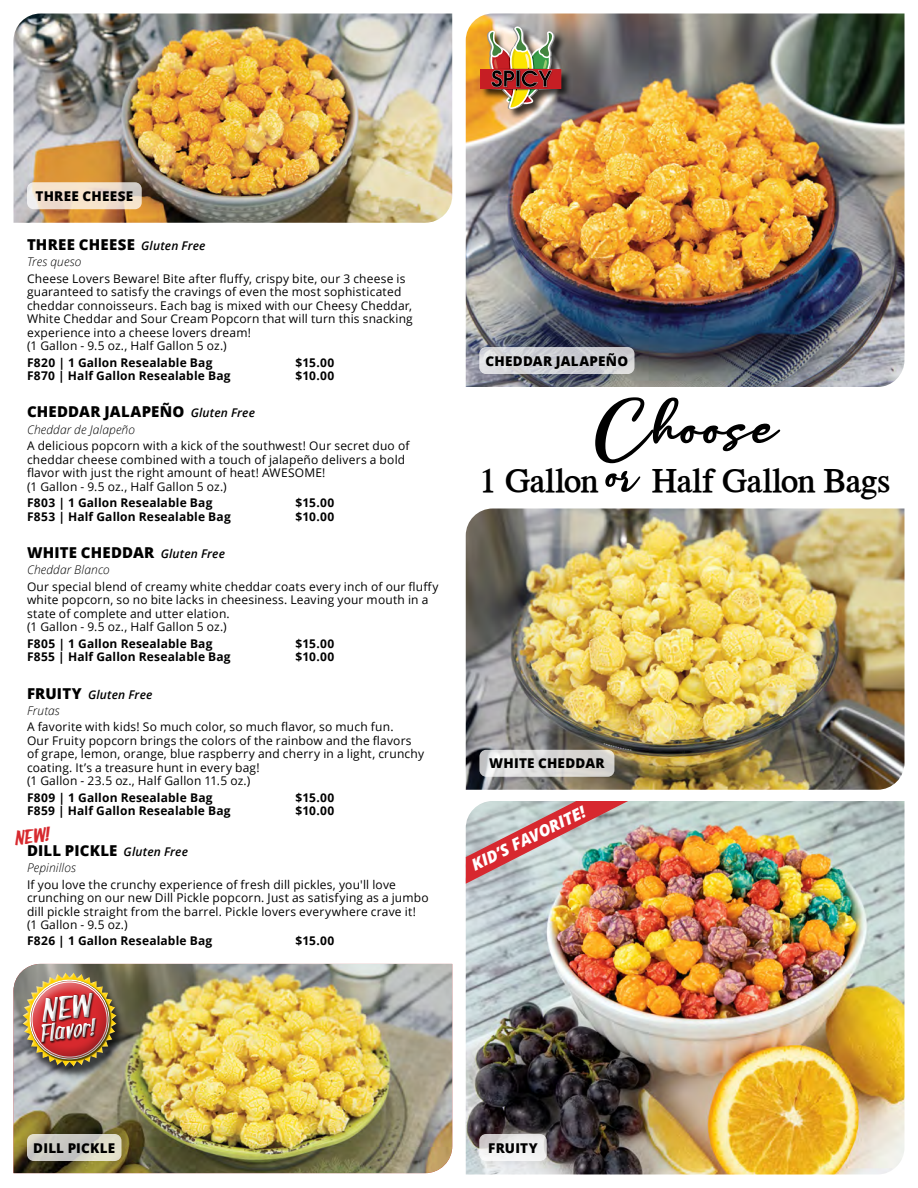
<style>
.page{position:relative;width:918px;height:1188px;background:#fff}
.page>*{position:absolute;margin:0;border:0;box-sizing:border-box;transform-origin:0 0}
.t1{font:57px "valentinevibes";color:#000;scale:1.22 1}
.t2{font:34.2px "LYNN Bold";letter-spacing:-.005em;color:#000}
.t3{font:18.75px "Silver Age Queens";color:#fff}
.t4{font:italic 800 16.05px "Open Sans";color:#fff}
.t5{font:800 15px "Open Sans";letter-spacing:.015em;color:#000}
.t6{font:15px "Silver Age Queens";color:#d7292e}
.t7{font:800 13.5px "Open Sans";letter-spacing:.02em;color:#000}
.t8{font:12px/13.5px "Open Sans";letter-spacing:.015em;color:#000}
.t9{font:700 12px "Open Sans";letter-spacing:.015em;color:#000}
.t10{font:italic 300 12px "Open Sans";letter-spacing:.01em;color:#000}
.t11{font:italic 600 12px/16.4px "Open Sans";letter-spacing:.015em;color:#000}
.s1{font-weight:600;font-style:italic;font-size:12px}
.s2{font-weight:800;font-style:normal;font-size:15px}
.s3{font-weight:300}
.s4{font-family:"valentinevibes";font-size:43.2px}
</style>
<div class="page">
<img style="left:14px;top:14px;width:438px;height:209px">
<svg style="left:27px;top:182px;width:115px;height:27px;background:#eddccb"></svg>
<img style="left:466px;top:801px;width:438px;height:373px">
<svg style="left:479px;top:1134px;width:68px;height:27px;fill:#efefef"></svg>
<img style="left:14px;top:964px;width:438px;height:209px">
<img style="left:466px;top:14px;width:438px;height:373px">
<img style="left:466px;top:508px;width:438px;height:282px">
<img style="left:465px;top:775px;width:164px;height:109px">
<div style="left:480px;top:26px;width:92px;height:94px;background:#000;opacity:.75"></div>
<img style="left:481px;top:26px;width:80px;height:84px">
<svg style="left:479px;top:347px;width:155px;height:27px;background:#d1d2d6"></svg>
<svg style="left:479px;top:750px;width:135px;height:27px;background:#dad9d7"></svg>
<svg style="left:27px;top:1134px;width:95px;height:27px;background:#d0cfc4"></svg>
<div style="left:22px;top:977px;width:104px;height:104px;background:#000;opacity:.7"></div>
<div style="left:16px;top:966px;width:97px;height:80px;background:#fff;opacity:.75"></div>
<div style="left:25px;top:993px;width:98px;height:79px;background:#000;opacity:.4"></div>
<img style="left:23px;top:973px;width:94px;height:94px">
<p class="t7" style="left:36px;top:186px;width:99px">THREE CHEESE</p>
<p class="t5" style="left:27px;top:233px;width:180px">THREE CHEESE <span class="s1">Gluten Free</span></p>
<p class="t10" style="left:27px;top:254px;width:56px">Tres queso</p>
<p class="t8" style="left:27px;top:271px;width:387px">Cheese Lovers Beware! Bite after fluffy, crispy bite, our 3 cheese is guaranteed to satisfy the cravings of even the most sophisticated cheddar connoisseurs. Each bag is mixed with our Cheesy Cheddar, White Cheddar and Sour Cream Popcorn that will turn this snacking experience into a cheese lovers dream!<br>(1 Gallon - 9.5 oz., Half Gallon 5 oz.)</p>
<p class="t9" style="left:27px;top:354px;width:187px">F820 | 1 Gallon Resealable Bag</p>
<p class="t9" style="left:296px;top:354px;width:40px">$15.00</p>
<p class="t9" style="left:27px;top:367px;width:205px">F870 | Half Gallon Resealable Bag</p>
<p class="t9" style="left:296px;top:367px;width:40px">$10.00</p>
<p class="t5" style="left:27px;top:401px;width:230px">CHEDDAR JALAPEÑO <span class="s1">Gluten Free</span></p>
<p class="t10" style="left:27px;top:421px;width:110px">Cheddar de Jalapeño</p>
<p class="t8" style="left:27px;top:439px;width:384px">A delicious popcorn with a kick of the southwest! Our secret duo of cheddar cheese combined with a touch of jalapeño delivers a bold flavor with just the right amount of heat! AWESOME!<br>(1 Gallon - 9.5 oz., Half Gallon 5 oz.)</p>
<p class="t9" style="left:27px;top:494px;width:187px">F803 | 1 Gallon Resealable Bag</p>
<p class="t9" style="left:296px;top:494px;width:40px">$15.00</p>
<p class="t9" style="left:27px;top:508px;width:205px">F853 | Half Gallon Resealable Bag</p>
<p class="t9" style="left:296px;top:508px;width:40px">$10.00</p>
<p class="t5" style="left:27px;top:541px;width:200px">WHITE CHEDDAR <span class="s1">Gluten Free</span></p>
<p class="t10" style="left:27px;top:562px;width:84px">Cheddar Blanco</p>
<p class="t8" style="left:27px;top:579px;width:413px">Our special blend of creamy white cheddar coats every inch of our fluffy white popcorn, so no bite lacks in cheesiness. Leaving your mouth in a state of complete and utter elation.<br>(1 Gallon - 9.5 oz., Half Gallon 5 oz.)</p>
<p class="t9" style="left:27px;top:635px;width:187px">F805 | 1 Gallon Resealable Bag</p>
<p class="t9" style="left:296px;top:635px;width:40px">$15.00</p>
<p class="t9" style="left:27px;top:648px;width:205px">F855 | Half Gallon Resealable Bag</p>
<p class="t9" style="left:296px;top:648px;width:40px">$10.00</p>
<p class="t11" style="left:27px;top:686px;width:127px"><span class="s2">FRUITY</span> Gluten Free<br><span class="s3">Frutas</span></p>
<p class="t8" style="left:27px;top:720px;width:399px">A favorite with kids! So much color, so much flavor, so much fun.<br>Our Fruity popcorn brings the colors of the rainbow and the flavors of grape, lemon, orange, blue raspberry and cherry in a light, crunchy coating. It’s a treasure hunt in every bag!<br>(1 Gallon - 23.5 oz., Half Gallon 11.5 oz.)</p>
<p class="t9" style="left:27px;top:789px;width:187px">F809 | 1 Gallon Resealable Bag</p>
<p class="t9" style="left:296px;top:789px;width:40px">$15.00</p>
<p class="t9" style="left:27px;top:803px;width:205px">F859 | Half Gallon Resealable Bag</p>
<p class="t9" style="left:296px;top:803px;width:40px">$10.00</p>
<p class="t5" style="left:27px;top:839px;width:163px">DILL PICKLE <span class="s1">Gluten Free</span></p>
<p class="t10" style="left:27px;top:860px;width:50px">Pepinillos</p>
<p class="t8" style="left:27px;top:877px;width:403px">If you love the crunchy experience of fresh dill pickles, you'll love crunching on our new Dill Pickle popcorn. Just as satisfying as a jumbo dill pickle straight from the barrel. Pickle lovers everywhere crave it! (1 Gallon - 9.5 oz.)</p>
<p class="t9" style="left:27px;top:933px;width:187px">F826 | 1 Gallon Resealable Bag</p>
<p class="t9" style="left:296px;top:933px;width:40px">$15.00</p>
<p class="t6" style="left:13px;top:827px;width:35px;rotate:-7deg">NEW!</p>
<h3 class="t3" style="left:36px;top:1019px;width:57px;rotate:-7deg">Flavor!</h3>
<p class="t7" style="left:486px;top:351px;width:144px">CHEDDAR JALAPEÑO</p>
<h1 class="t1" style="left:593px;top:397px;width:152px">Choose</h1>
<h2 class="t2" style="left:480px;top:461px;width:412px">1 Gallon <span class="s4">or</span> Half Gallon Bags</h2>
<p class="t7" style="left:489px;top:753px;width:117px">WHITE CHEDDAR</p>
<h3 class="t4" style="left:467px;top:856px;width:127px;rotate:-27deg">KID’S FAVORITE!</h3>
<p class="t7" style="left:33px;top:1137px;width:83px">DILL PICKLE</p>
<p class="t7" style="left:488px;top:1137px;width:51px">FRUITY</p>
</div>
